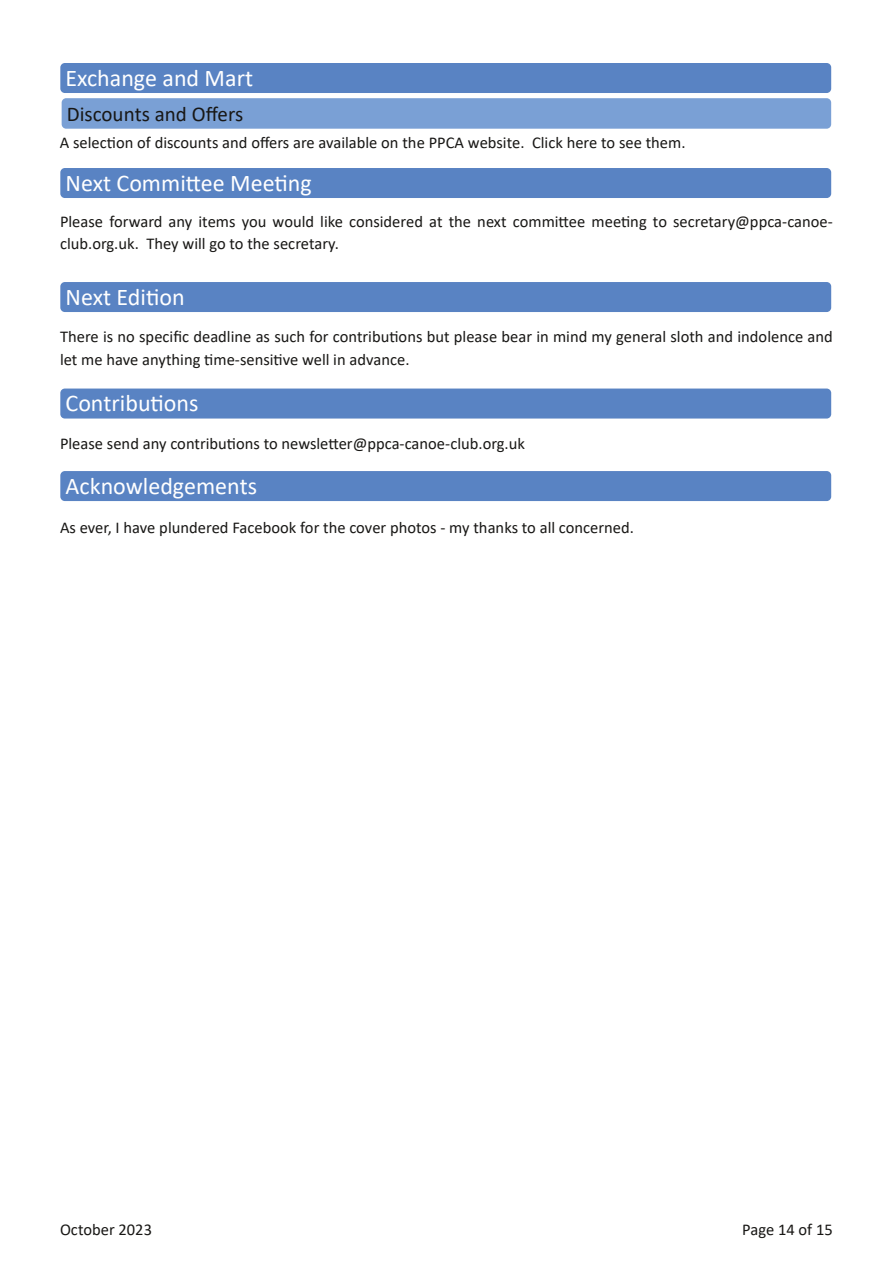
<style>
.page{position:relative;width:893px;height:1263px;background:#fff}
.page>*{position:absolute;margin:0;border:0;box-sizing:border-box;transform-origin:0 0}
.t1{font:24px "Calibri";color:#fff}
.t2{font:21px "Calibri";color:#181715}
.t3{font:16.5px/22.5px "Calibri";color:#181715}
</style>
<div class="page">
<div style="left:60px;top:63px;width:771px;height:30px;background:#5983c3;border-radius:4px"></div>
<div style="left:62px;top:98px;width:769px;height:31px;background:#7aa0d5;border-radius:4px"></div>
<div style="left:60px;top:168px;width:771px;height:30px;background:#5983c3;border-radius:4px"></div>
<div style="left:60px;top:282px;width:771px;height:30px;background:#5983c3;border-radius:4px"></div>
<div style="left:60px;top:388px;width:771px;height:30px;background:#5983c3;border-radius:4px"></div>
<div style="left:60px;top:471px;width:771px;height:30px;background:#5983c3;border-radius:4px"></div>
<h1 class="t1" style="left:66px;top:68px;width:189px">Exchange and Mart</h1>
<p class="t2" style="left:67px;top:105px;width:178px">Discounts and Offers</p>
<p class="t3" style="left:60px;top:132px;width:627px">A selection of discounts and offers are available on the PPCA website. Click here to see them.</p>
<h1 class="t1" style="left:66px;top:172px;width:248px">Next Committee Meeting</h1>
<p class="t3" style="left:60px;top:211px;width:774px">Please forward any items you would like considered at the next committee meeting to secretary@ppca‐canoe‐ club.org.uk. They will go to the secretary.</p>
<h1 class="t1" style="left:66px;top:286px;width:121px">Next Edition</h1>
<p class="t3" style="left:60px;top:327px;width:774px">There is no specific deadline as such for contributions but please bear in mind my general sloth and indolence and let me have anything time‐sensitive well in advance.</p>
<h1 class="t1" style="left:66px;top:393px;width:134px">Contributions</h1>
<p class="t3" style="left:60px;top:433px;width:466px">Please send any contributions to newsletter@ppca‐canoe‐club.org.uk</p>
<h1 class="t1" style="left:66px;top:476px;width:193px">Acknowledgements</h1>
<p class="t3" style="left:60px;top:517px;width:576px">As ever, I have plundered Facebook for the cover photos ‐ my thanks to all concerned.</p>
<p class="t3" style="left:60px;top:1219px;width:94px">October 2023</p>
<p class="t3" style="left:742px;top:1219px;width:92px">Page 14 of 15</p>
</div>
